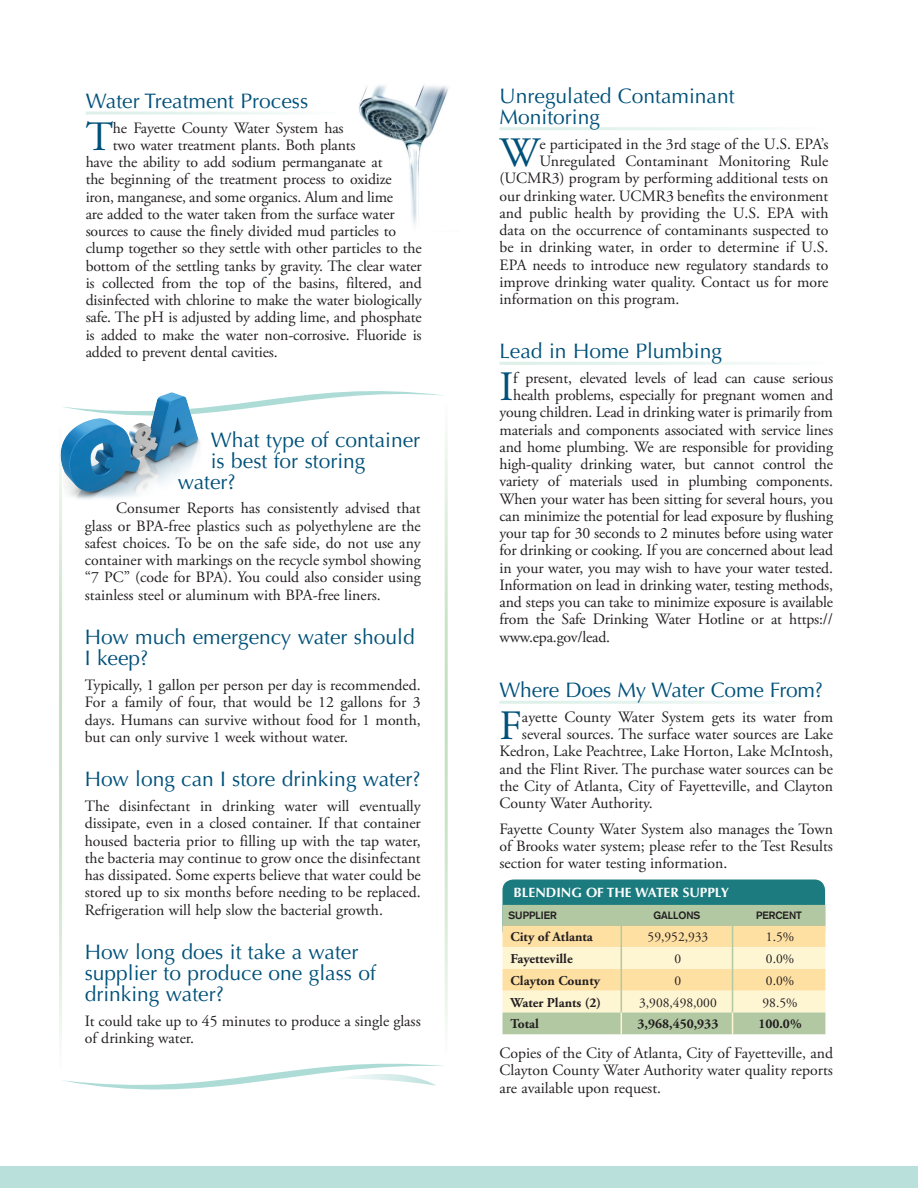
<style>
.page{position:relative;width:918px;height:1188px;background:#fff}
.page>*{position:absolute;margin:0;border:0;box-sizing:border-box;transform-origin:0 0}
.Initial_Cap{font:41.7px "Adobe Garamond Pro";color:#00517a}
.Article_Headline{font:21px/21px "Optima";color:#00517a}
.Article_Headline-Gra{font:21px/21px "Optima";color:#00517a}
.Initial_Cap-2{font:15.75px "Adobe Garamond Pro";letter-spacing:-.01em;color:#231f20}
.First_Paragraph{font:15.75px/17.2px "Adobe Garamond Pro";color:#231f20;text-align:justify}
.Table_Text{font:700 13.5px "Adobe Garamond Pro";color:#231f20}
.Table_Text-2{font:13.5px "Adobe Garamond Pro";color:#231f20}
.Table_Headline{font:700 13.5px "Optima";color:#fff}
.Table_Headers{font:700 10.5px "Akzidenz Grotesk";color:#231f20}
</style>
<div class="page">
<div style="left:0;top:1166px;width:918px;height:22px;background:#bae0dc"></div>
<div style="left:503px;top:880px;width:322px;height:61px;background:#1b7b7e;border-radius:11px"></div>
<svg style="left:502px;top:905px;width:323px;height:129px;background:#e5dfb2"></svg>
<img style="left:359px;top:85px;width:90px;height:140px">
<hr style="left:59px;top:425px;width:3px;height:652px;background:#c3e0c0">
<svg style="left:204px;top:391px;width:240px;height:22px"></svg>
<img style="left:59px;top:392px;width:145px;height:108px">
<hr style="left:445px;top:402px;width:3px;height:660px;background:#c3e0c0">
<svg style="left:61px;top:1053px;width:385px;height:37px"></svg>
<p class="Article_Headline-Gra" style="left:86px;top:90px;width:224px">Water Treatment Process</p>
<p class="Initial_Cap" style="left:86px;top:112px;width:29px">T</p>
<p class="Initial_Cap-2" style="left:113px;top:118px;width:232px">he Fayette County Water System has</p>
<p class="Initial_Cap-2" style="left:113px;top:135px;width:244px">two water treatment plants. Both plants</p>
<p class="Initial_Cap-2" style="left:86px;top:153px;width:298px">have the ability to add sodium permanganate at</p>
<p class="Initial_Cap-2" style="left:86px;top:170px;width:308px">the beginning of the treatment process to oxidize</p>
<p class="Initial_Cap-2" style="left:86px;top:187px;width:309px">iron, manganese, and some organics. Alum and lime</p>
<p class="Initial_Cap-2" style="left:86px;top:204px;width:310px">are added to the water taken from the surface water</p>
<p class="Initial_Cap-2" style="left:86px;top:222px;width:312px">sources to cause the finely divided mud particles to</p>
<p class="Initial_Cap-2" style="left:86px;top:239px;width:337px">clump together so they settle with other particles to the</p>
<p class="Initial_Cap-2" style="left:86px;top:256px;width:338px">bottom of the settling tanks by gravity. The clear water</p>
<p class="Initial_Cap-2" style="left:86px;top:273px;width:337px">is collected from the top of the basins, filtered, and</p>
<p class="Initial_Cap-2" style="left:86px;top:291px;width:338px">disinfected with chlorine to make the water biologically</p>
<p class="Initial_Cap-2" style="left:86px;top:308px;width:338px">safe. The pH is adjusted by adding lime, and phosphate</p>
<p class="Initial_Cap-2" style="left:86px;top:325px;width:338px">is added to make the water non-corrosive. Fluoride is</p>
<p class="Initial_Cap-2" style="left:86px;top:342px;width:194px">added to prevent dental cavities.</p>
<p class="Article_Headline" style="left:211px;top:429px;width:211px">What type of container</p>
<p class="Article_Headline" style="left:211px;top:450px;width:156px">is best for storing</p>
<p class="Article_Headline" style="left:178px;top:471px;width:59px">water?</p>
<p class="First_Paragraph" style="left:85px;top:500px;width:338px;text-indent:31px">Consumer Reports has consistently advised that glass or BPA-free plastics such as polyethylene are the safest choices. To be on the safe side, do not use any container with markings on the recycle symbol showing “7 PC” (code for BPA). You could also consider using stainless steel or aluminum with BPA-free liners.</p>
<p class="Article_Headline" style="left:85px;top:627px;width:331px">How much emergency water should<br>I keep?</p>
<p class="First_Paragraph" style="left:85px;top:677px;width:338px">Typically, 1 gallon per person per day is recommended.<br>For a family of four, that would be 12 gallons for 3 days. Humans can survive without food for 1 month, but can only survive 1 week without water.</p>
<p class="Article_Headline" style="left:85px;top:769px;width:337px">How long can I store drinking water?</p>
<p class="First_Paragraph" style="left:85px;top:798px;width:338px">The disinfectant in drinking water will eventually dissipate, even in a closed container. If that container housed bacteria prior to filling up with the tap water, the bacteria may continue to grow once the disinfectant has dissipated. Some experts believe that water could be stored up to six months before needing to be replaced.<br>Refrigeration will help slow the bacterial growth.</p>
<p class="Article_Headline" style="left:85px;top:942px;width:293px">How long does it take a water supplier to produce one glass of drinking water?</p>
<p class="First_Paragraph" style="left:85px;top:1013px;width:338px">It could take up to 45 minutes to produce a single glass of drinking water.</p>
<p class="Article_Headline-Gra" style="left:500px;top:86px;width:237px">Unregulated Contaminant<br>Monitoring</p>
<p class="Initial_Cap" style="left:500px;top:128px;width:42px">W</p>
<p class="Initial_Cap-2" style="left:540px;top:135px;width:290px">e participated in the 3rd stage of the U.S. EPA’s</p>
<p class="Initial_Cap-2" style="left:540px;top:152px;width:290px">Unregulated Contaminant Monitoring Rule</p>
<p class="Initial_Cap-2" style="left:500px;top:169px;width:330px">(UCMR3) program by performing additional tests on</p>
<p class="Initial_Cap-2" style="left:500px;top:186px;width:330px">our drinking water. UCMR3 benefits the environment</p>
<p class="Initial_Cap-2" style="left:500px;top:204px;width:330px">and public health by providing the U.S. EPA with</p>
<p class="Initial_Cap-2" style="left:500px;top:221px;width:330px">data on the occurrence of contaminants suspected to</p>
<p class="Initial_Cap-2" style="left:500px;top:238px;width:330px">be in drinking water, in order to determine if U.S.</p>
<p class="Initial_Cap-2" style="left:500px;top:255px;width:330px">EPA needs to introduce new regulatory standards to</p>
<p class="Initial_Cap-2" style="left:500px;top:273px;width:330px">improve drinking water quality. Contact us for more</p>
<p class="Initial_Cap-2" style="left:500px;top:290px;width:182px">information on this program.</p>
<p class="Article_Headline-Gra" style="left:499px;top:341px;width:224px">Lead in Home Plumbing</p>
<p class="Initial_Cap" style="left:499px;top:362px;width:16px">I</p>
<p class="Initial_Cap-2" style="left:513px;top:368px;width:321px">f present, elevated levels of lead can cause serious</p>
<p class="Initial_Cap-2" style="left:513px;top:386px;width:321px">health problems, especially for pregnant women and</p>
<p class="Initial_Cap-2" style="left:499px;top:403px;width:335px">young children. Lead in drinking water is primarily from</p>
<p class="Initial_Cap-2" style="left:499px;top:420px;width:335px">materials and components associated with service lines</p>
<p class="Initial_Cap-2" style="left:499px;top:437px;width:335px">and home plumbing. We are responsible for providing</p>
<p class="Initial_Cap-2" style="left:499px;top:455px;width:335px">high-quality drinking water, but cannot control the</p>
<p class="Initial_Cap-2" style="left:499px;top:472px;width:335px">variety of materials used in plumbing components.</p>
<p class="Initial_Cap-2" style="left:499px;top:489px;width:335px">When your water has been sitting for several hours, you</p>
<p class="Initial_Cap-2" style="left:499px;top:506px;width:335px">can minimize the potential for lead exposure by flushing</p>
<p class="Initial_Cap-2" style="left:499px;top:524px;width:335px">your tap for 30 seconds to 2 minutes before using water</p>
<p class="Initial_Cap-2" style="left:499px;top:541px;width:335px">for drinking or cooking. If you are concerned about lead</p>
<p class="Initial_Cap-2" style="left:499px;top:558px;width:335px">in your water, you may wish to have your water tested.</p>
<p class="Initial_Cap-2" style="left:499px;top:575px;width:335px">Information on lead in drinking water, testing methods,</p>
<p class="Initial_Cap-2" style="left:499px;top:593px;width:335px">and steps you can take to minimize exposure is available</p>
<p class="Initial_Cap-2" style="left:499px;top:610px;width:335px">from the Safe Drinking Water Hotline or at https://</p>
<p class="Initial_Cap-2" style="left:499px;top:627px;width:112px">www.epa.gov/lead.</p>
<p class="Article_Headline-Gra" style="left:500px;top:680px;width:325px">Where Does My Water Come From?</p>
<p class="Initial_Cap" style="left:500px;top:701px;width:24px">F</p>
<p class="Initial_Cap-2" style="left:522px;top:707px;width:313px">ayette County Water System gets its water from</p>
<p class="Initial_Cap-2" style="left:522px;top:725px;width:313px">several sources. The surface water sources are Lake</p>
<p class="Initial_Cap-2" style="left:500px;top:742px;width:335px">Kedron, Lake Peachtree, Lake Horton, Lake McIntosh,</p>
<p class="Initial_Cap-2" style="left:500px;top:759px;width:335px">and the Flint River. The purchase water sources can be</p>
<p class="Initial_Cap-2" style="left:500px;top:776px;width:335px">the City of Atlanta, City of Fayetteville, and Clayton</p>
<p class="Initial_Cap-2" style="left:500px;top:794px;width:155px">County Water Authority.</p>
<p class="First_Paragraph" style="left:500px;top:821px;width:335px">Fayette County Water System also manages the Town of Brooks water system; please refer to the Test Results section for water testing information.</p>
<p class="Table_Headline" style="left:514px;top:884px;width:217px">BLENDING OF THE WATER SUPPLY</p>
<p class="Table_Headers" style="left:508px;top:909px;width:50px">SUPPLIER</p>
<p class="Table_Headers" style="left:653px;top:909px;width:48px">GALLONS</p>
<p class="Table_Headers" style="left:756px;top:909px;width:47px">PERCENT</p>
<p class="Table_Text" style="left:511px;top:929px;width:84px">City of Atlanta</p>
<p class="Table_Text-2" style="left:648px;top:929px;width:62px">59,952,933</p>
<p class="Table_Text-2" style="left:766px;top:929px;width:30px">1.5%</p>
<p class="Table_Text" style="left:511px;top:951px;width:64px">Fayetteville</p>
<p class="Table_Text-2" style="left:675px;top:951px;width:8px">0</p>
<p class="Table_Text-2" style="left:766px;top:951px;width:30px">0.0%</p>
<p class="Table_Text" style="left:511px;top:973px;width:91px">Clayton County</p>
<p class="Table_Text-2" style="left:675px;top:972px;width:8px">0</p>
<p class="Table_Text-2" style="left:766px;top:972px;width:30px">0.0%</p>
<p class="Table_Text" style="left:511px;top:994px;width:92px">Water Plants (2)</p>
<p class="Table_Text-2" style="left:639px;top:994px;width:79px">3,908,498,000</p>
<p class="Table_Text-2" style="left:763px;top:994px;width:37px">98.5%</p>
<p class="Table_Text" style="left:511px;top:1016px;width:30px">Total</p>
<p class="Table_Text" style="left:638px;top:1016px;width:82px">3,968,450,933</p>
<p class="Table_Text" style="left:758px;top:1016px;width:45px">100.0%</p>
<p class="First_Paragraph" style="left:500px;top:1045px;width:335px">Copies of the City of Atlanta, City of Fayetteville, and Clayton County Water Authority water quality reports are available upon request.</p>
</div>
